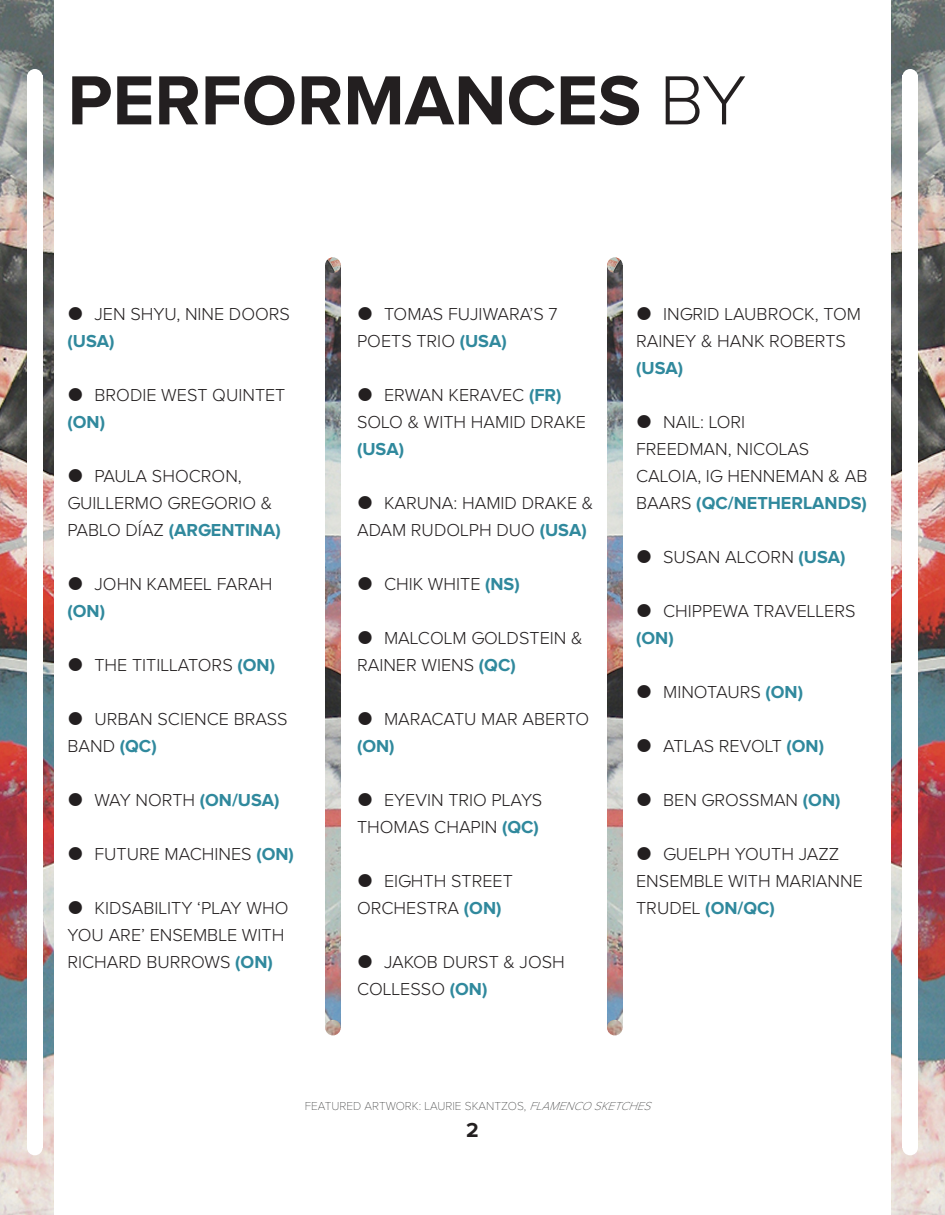
<style>
.page{position:relative;width:945px;height:1215px;background:#fff}
.page>*{position:absolute;margin:0;border:0;box-sizing:border-box;transform-origin:0 0}
.t1{font:700 72px "Proxima Nova A";color:#231f20}
.t2{font:700 21px "Proxima Nova A";color:#231f20}
.t3{font:300 18px/27px "Proxima Nova A";color:#231f20}
.t4{font:700 18px "Proxima Nova A";color:#30899d}
.t5{font:100 12px "Proxima Nova A";color:#333434}
.s1{font-weight:300}
.s2{font-weight:700;color:#30899d}
.s3{font-style:italic}
</style>
<div class="page">
<img style="left:0;top:0;width:54px;height:1215px">
<div style="left:27px;top:69px;width:16px;height:16px;background:#fff;border-radius:50%"></div>
<img style="left:891px;top:0;width:54px;height:1215px">
<div style="left:902px;top:75px;width:16px;height:1073px;background:#fff"></div>
<div style="left:902px;top:69px;width:16px;height:16px;background:#fff;border-radius:50%"></div>
<div style="left:902px;top:1140px;width:16px;height:15px;background:#fff;border-radius:50%"></div>
<div style="left:27px;top:1140px;width:16px;height:15px;background:#fff;border-radius:50%"></div>
<div style="left:27px;top:75px;width:16px;height:1073px;background:#fff"></div>
<img style="left:607px;top:268px;width:16px;height:757px">
<img style="left:325px;top:268px;width:16px;height:757px">
<img style="left:607px;top:1020px;width:16px;height:15px;border-radius:8px">
<img style="left:325px;top:1020px;width:16px;height:15px;border-radius:8px">
<img style="left:607px;top:257px;width:16px;height:16px;border-radius:8px">
<img style="left:325px;top:257px;width:16px;height:16px;border-radius:8px">
<h1 class="t1" style="left:68px;top:59px;width:680px">PERFORMANCES <span class="s1">BY</span></h1>
<p class="t3" style="left:95px;top:301px;width:197px">JEN SHYU, NINE DOORS</p>
<p class="t4" style="left:68px;top:331px;width:49px">(USA)</p>
<p class="t3" style="left:95px;top:382px;width:192px">BRODIE WEST QUINTET</p>
<p class="t4" style="left:68px;top:412px;width:39px">(ON)</p>
<p class="t3" style="left:68px;top:463px;width:215px;text-indent:27px">PAULA SHOCRON,<br>GUILLERMO GREGORIO &amp;<br>PABLO DÍAZ <span class="s2">(ARGENTINA)</span></p>
<p class="t3" style="left:95px;top:571px;width:180px">JOHN KAMEEL FARAH</p>
<p class="t4" style="left:68px;top:601px;width:39px">(ON)</p>
<p class="t3" style="left:95px;top:652px;width:182px">THE TITILLATORS <span class="s2">(ON)</span></p>
<p class="t3" style="left:68px;top:706px;width:222px;text-indent:27px">URBAN SCIENCE BRASS<br>BAND <span class="s2">(QC)</span></p>
<p class="t3" style="left:95px;top:787px;width:187px">WAY NORTH <span class="s2">(ON/USA)</span></p>
<p class="t3" style="left:95px;top:841px;width:201px">FUTURE MACHINES <span class="s2">(ON)</span></p>
<p class="t3" style="left:68px;top:895px;width:222px;text-indent:27px">KIDSABILITY ‘PLAY WHO<br>YOU ARE’ ENSEMBLE WITH<br>RICHARD BURROWS <span class="s2">(ON)</span></p>
<p class="t3" style="left:357px;top:301px;width:202px;text-indent:27px">TOMAS FUJIWARA’S 7<br>POETS TRIO <span class="s2">(USA)</span></p>
<p class="t3" style="left:357px;top:382px;width:231px;text-align:center">ERWAN KERAVEC <span class="s2">(FR)<br></span>SOLO &amp; WITH HAMID DRAKE</p>
<p class="t4" style="left:357px;top:439px;width:49px">(USA)</p>
<p class="t3" style="left:357px;top:490px;width:238px;text-indent:27px">KARUNA: HAMID DRAKE &amp;<br>ADAM RUDOLPH DUO <span class="s2">(USA)</span></p>
<p class="t3" style="left:384px;top:571px;width:137px">CHIK WHITE <span class="s2">(NS)</span></p>
<p class="t3" style="left:357px;top:625px;width:227px;text-indent:27px">MALCOLM GOLDSTEIN &amp;<br>RAINER WIENS <span class="s2">(QC)</span></p>
<p class="t3" style="left:384px;top:706px;width:207px">MARACATU MAR ABERTO</p>
<p class="t4" style="left:357px;top:736px;width:39px">(ON)</p>
<p class="t3" style="left:357px;top:787px;width:187px;text-align:right">EYEVIN TRIO PLAYS<br>THOMAS CHAPIN <span class="s2">(QC)</span></p>
<p class="t3" style="left:357px;top:868px;width:157px;text-indent:27px">EIGHTH STREET<br>ORCHESTRA <span class="s2">(ON)</span></p>
<p class="t3" style="left:357px;top:949px;width:209px;text-indent:27px">JAKOB DURST &amp; JOSH<br>COLLESSO <span class="s2">(ON)</span></p>
<p class="t3" style="left:636px;top:301px;width:226px;text-indent:27px">INGRID LAUBROCK, TOM<br>RAINEY &amp; HANK ROBERTS</p>
<p class="t4" style="left:636px;top:358px;width:49px">(USA)</p>
<p class="t3" style="left:636px;top:409px;width:233px;text-indent:27px">NAIL: LORI<br>FREEDMAN, NICOLAS<br>CALOIA, IG HENNEMAN &amp; AB<br>BAARS <span class="s2">(QC/NETHERLANDS)</span></p>
<p class="t3" style="left:663px;top:544px;width:184px">SUSAN ALCORN <span class="s2">(USA)</span></p>
<p class="t3" style="left:663px;top:598px;width:194px">CHIPPEWA TRAVELLERS</p>
<p class="t4" style="left:636px;top:628px;width:39px">(ON)</p>
<p class="t3" style="left:663px;top:679px;width:141px">MINOTAURS <span class="s2">(ON)</span></p>
<p class="t3" style="left:663px;top:733px;width:162px">ATLAS REVOLT <span class="s2">(ON)</span></p>
<p class="t3" style="left:663px;top:787px;width:179px">BEN GROSSMAN <span class="s2">(ON)</span></p>
<p class="t3" style="left:636px;top:841px;width:228px;text-indent:27px">GUELPH YOUTH JAZZ<br>ENSEMBLE WITH MARIANNE<br>TRUDEL <span class="s2">(ON/QC)</span></p>
<p class="t5" style="left:305px;top:1099px;width:352px">FEATURED ARTWORK: LAURIE SKANTZOS, <span class="s3">FLAMENCO SKETCHES</span></p>
<p class="t2" style="left:466px;top:1118px;width:14px">2</p>
</div>
